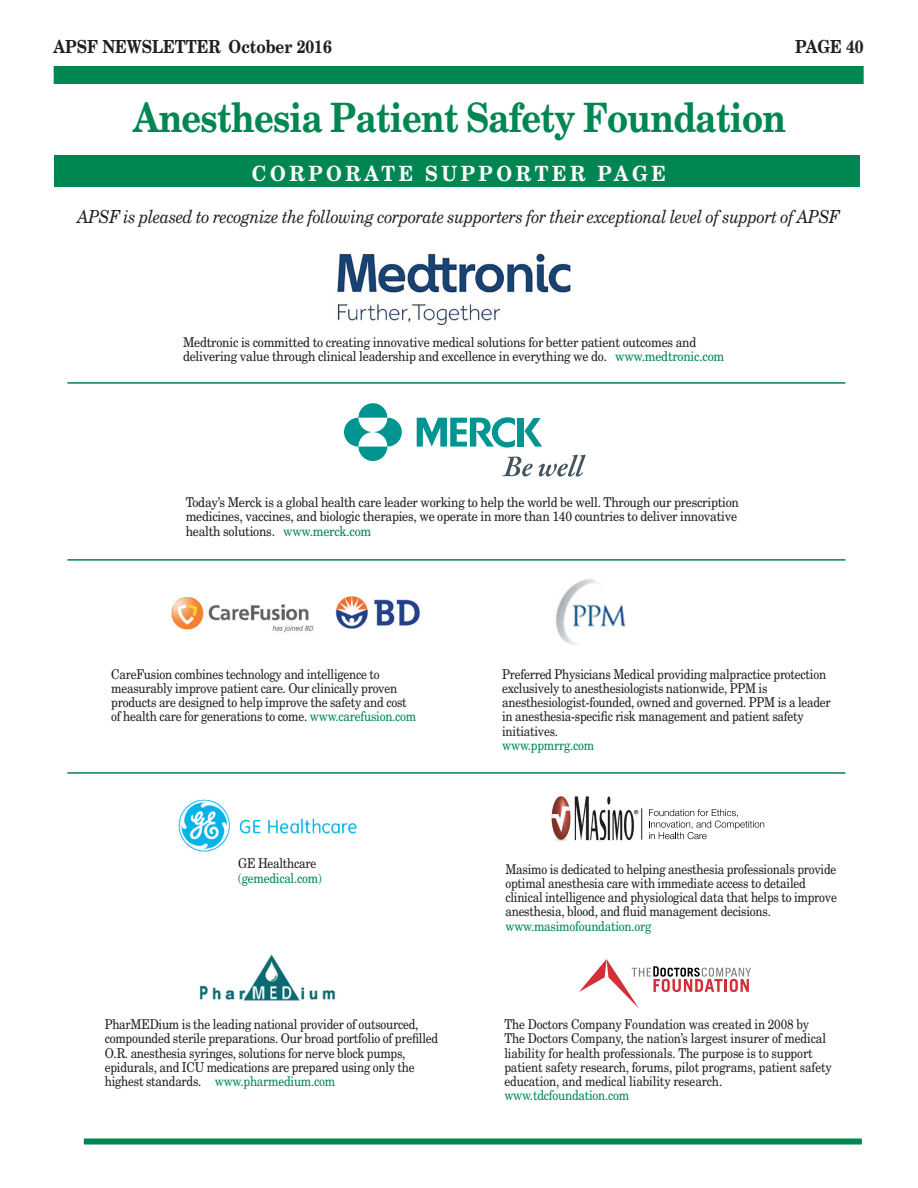
<style>
.page{position:relative;width:918px;height:1188px;background:#fff}
.page>*{position:absolute;margin:0;border:0;box-sizing:border-box;transform-origin:0 0}
.t1{font:700 40.5px "New Century Schlbk";letter-spacing:-.02em;color:#008751;scale:.85 1}
.t2{font:700 21px "New Century Schlbk";letter-spacing:.19em;color:#fff;scale:.9 1}
.t3{font:italic 18px "New Century Schlbk";letter-spacing:-.02em;color:#231f20;scale:.9 1}
.t4{font:700 18px "New Century Schlbk";color:#231f20;scale:.85 1}
.t5{font:13.5px/14.2px "New Century Schlbk";letter-spacing:-.02em;color:#231f20;scale:.87 1}
.t6{font:13.5px/14.2px "New Century Schlbk";letter-spacing:-.02em;color:#231f20;scale:.9 1}
.t7{font:13.5px "New Century Schlbk";letter-spacing:-.02em;color:#008751;scale:.87 1}
.s1{color:#008751}
</style>
<div class="page">
<div style="left:54px;top:66px;width:810px;height:18px;background:#008751"></div>
<div style="left:55px;top:156px;width:805px;height:31px;background:#008751"></div>
<img style="left:337px;top:252px;width:234px;height:73px">
<img style="left:551px;top:796px;width:88px;height:45px">
<hr style="left:641px;top:808px;width:1px;height:32px;background:#201d1e">
<svg style="left:649px;top:809px;width:115px;height:30px"></svg>
<img style="left:555px;top:579px;width:71px;height:66px">
<div style="left:84px;top:1138px;width:778px;height:6px;background:#008751"></div>
<hr style="left:67px;top:382px;width:778px;height:2px;background:#008751">
<hr style="left:67px;top:559px;width:778px;height:2px;background:#008751">
<hr style="left:67px;top:772px;width:778px;height:2px;background:#008751">
<img style="left:179px;top:799px;width:178px;height:53px">
<svg style="left:358px;top:403px;width:29px;height:15px"></svg>
<svg style="left:344px;top:418px;width:29px;height:29px"></svg>
<svg style="left:358px;top:447px;width:29px;height:14px"></svg>
<svg style="left:373px;top:418px;width:29px;height:29px"></svg>
<svg style="left:417px;top:417px;width:169px;height:60px"></svg>
<img style="left:199px;top:954px;width:137px;height:48px">
<img style="left:171px;top:596px;width:249px;height:37px">
<svg style="left:579px;top:959px;width:172px;height:50px"></svg>
<h3 class="t4" style="left:54px;top:35px;width:329px">APSF NEWSLETTER October 2016</h3>
<h3 class="t4" style="left:795px;top:35px;width:82px">PAGE 40</h3>
<h1 class="t1" style="left:133px;top:92px;width:769px">Anesthesia Patient Safety Foundation</h1>
<h2 class="t2" style="left:252px;top:159px;width:461px">CORPORATE SUPPORTER PAGE</h2>
<h3 class="t3" style="left:77px;top:206px;width:849px">APSF is pleased to recognize the following corporate supporters for their exceptional level of support of APSF</h3>
<p class="t6" style="left:183px;top:335px;width:603px">Medtronic is committed to creating innovative medical solutions for better patient outcomes and delivering value through clinical leadership and excellence in everything we do. <span class="s1">www.medtronic.com</span></p>
<p class="t6" style="left:186px;top:495px;width:616px">Today’s Merck is a global health care leader working to help the world be well. Through our prescription medicines, vaccines, and biologic therapies, we operate in more than 140 countries to deliver innovative health solutions. <span class="s1">www.merck.com</span></p>
<p class="t5" style="left:111px;top:666px;width:352px">CareFusion combines technology and intelligence to measurably improve patient care. Our clinically proven products are designed to help improve the safety and cost of health care for generations to come. <span class="s1">www.carefusion.com</span></p>
<p class="t5" style="left:238px;top:856px;width:91px">GE Healthcare</p>
<p class="t7" style="left:238px;top:869px;width:98px">(gemedical.com)</p>
<p class="t5" style="left:502px;top:666px;width:379px">Preferred Physicians Medical providing malpractice protection exclusively to anesthesiologists nationwide, PPM is anesthesiologist-founded, owned and governed. PPM is a leader in anesthesia-specific risk management and patient safety initiatives.</p>
<p class="t7" style="left:502px;top:737px;width:107px">www.ppmrrg.com</p>
<p class="t5" style="left:505px;top:861px;width:382px">Masimo is dedicated to helping anesthesia professionals provide optimal anesthesia care with immediate access to detailed clinical intelligence and physiological data that helps to improve anesthesia, blood, and fluid management decisions.</p>
<p class="t7" style="left:505px;top:917px;width:169px">www.masimofoundation.org</p>
<p class="t5" style="left:105px;top:1017px;width:385px">PharMEDium is the leading national provider of outsourced, compounded sterile preparations. Our broad portfolio of prefilled O.R. anesthesia syringes, solutions for nerve block pumps, epidurals, and ICU medications are prepared using only the highest standards. <span class="s1">www.pharmedium.com</span></p>
<p class="t5" style="left:504px;top:1017px;width:378px">The Doctors Company Foundation was created in 2008 by The Doctors Company, the nation’s largest insurer of medical liability for health professionals. The purpose is to support patient safety research, forums, pilot programs, patient safety education, and medical liability research.</p>
<p class="t7" style="left:504px;top:1087px;width:145px">www.tdcfoundation.com</p>
</div>
